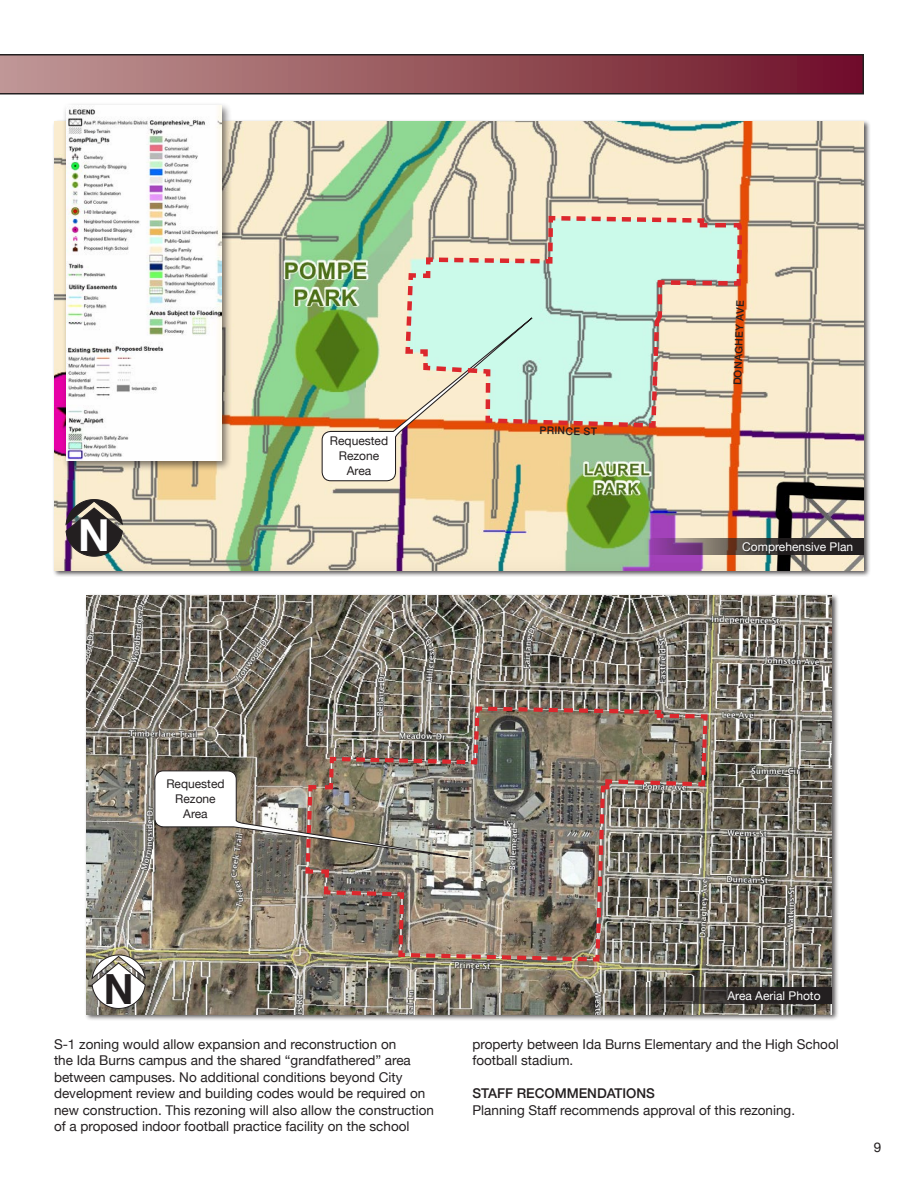
<style>
.page{position:relative;width:918px;height:1188px;background:#fff}
.page>*{position:absolute;margin:0;border:0;box-sizing:border-box;transform-origin:0 0}
.t1{font:700 44.1px "Helvetica";color:#fff}
.t2{font:700 41.55px "Helvetica";color:#231f20}
.t3{font:13.5px/16.5px "Helvetica Neue";color:#231f20}
.t4{font:500 13.5px "Helvetica Neue";color:#231f20}
.t5{font:12px/15px "Helvetica Neue";color:#231f20;text-align:center}
.t6{font:12px "Helvetica Neue";color:#fff}
.t7{font:500 10.5px "Helvetica Neue";color:#231f20}
</style>
<div class="page">
<svg style="left:0;top:54px;width:864px;height:40px;background:#90525a"></svg>
<div style="left:85px;top:593px;width:754px;height:428px;background:#231f20;opacity:.75"></div>
<img style="left:87px;top:595px;width:744px;height:419px">
<div style="left:52px;top:119px;width:819px;height:458px;background:#231f20;opacity:.75"></div>
<img style="left:54px;top:122px;width:810px;height:448px">
<div style="left:62px;top:102px;width:170px;height:370px;background:#231f20;opacity:.6"></div>
<img style="left:66px;top:106px;width:156px;height:355px">
<svg style="left:643px;top:539px;width:221px;height:16px;background:#694b63"></svg>
<div style="left:743px;top:543px;width:111px;height:12px;background:#231f20;opacity:.8"></div>
<svg style="left:66px;top:500px;width:56px;height:56px;background:#4d4547"></svg>
<svg style="left:321px;top:214px;width:423px;height:268px;background:#c3c492"></svg>
<svg style="left:403px;top:214px;width:341px;height:216px;background:#d3dcc8"></svg>
<svg style="left:91px;top:954px;width:55px;height:55px"></svg>
<svg style="left:610px;top:987px;width:221px;height:16px;background:#3f3b37"></svg>
<div style="left:727px;top:991px;width:95px;height:10px;background:#231f20"></div>
<img style="left:154px;top:704px;width:556px;height:260px">
<h1 class="t1" style="left:78px;top:500px;width:33px">N</h1>
<p class="t5" style="left:330px;top:434px;width:60px">Requested<br>Rezone</p>
<p class="t5" style="left:347px;top:464px;width:26px">Area</p>
<p class="t7" style="left:540px;top:422px;width:59px;rotate:1deg">PRINCE ST</p>
<p class="t7" style="left:729px;top:385px;width:86px;rotate:-88deg">DONAGHEY AVE</p>
<p class="t6" style="left:742px;top:538px;width:112px">Comprehensive Plan</p>
<p class="t5" style="left:166px;top:777px;width:60px">Requested<br>Rezone</p>
<p class="t5" style="left:183px;top:807px;width:26px">Area</p>
<h2 class="t2" style="left:103px;top:956px;width:32px">N</h2>
<p class="t6" style="left:727px;top:987px;width:95px">Area Aerial Photo</p>
<p class="t3" style="left:54px;top:1036px;width:381px">S-1 zoning would allow expansion and reconstruction on<br>the Ida Burns campus and the shared “grandfathered” area between campuses. No additional conditions beyond City development review and building codes would be required on new construction. This rezoning will also allow the construction of a proposed indoor football practice facility on the school</p>
<p class="t3" style="left:472px;top:1036px;width:368px">property between Ida Burns Elementary and the High School football stadium.</p>
<p class="t4" style="left:472px;top:1082px;width:184px">STAFF RECOMMENDATIONS</p>
<p class="t3" style="left:472px;top:1102px;width:324px">Planning Staff recommends approval of this rezoning.</p>
<p class="t3" style="left:874px;top:1140px;width:9px">9</p>
</div>
